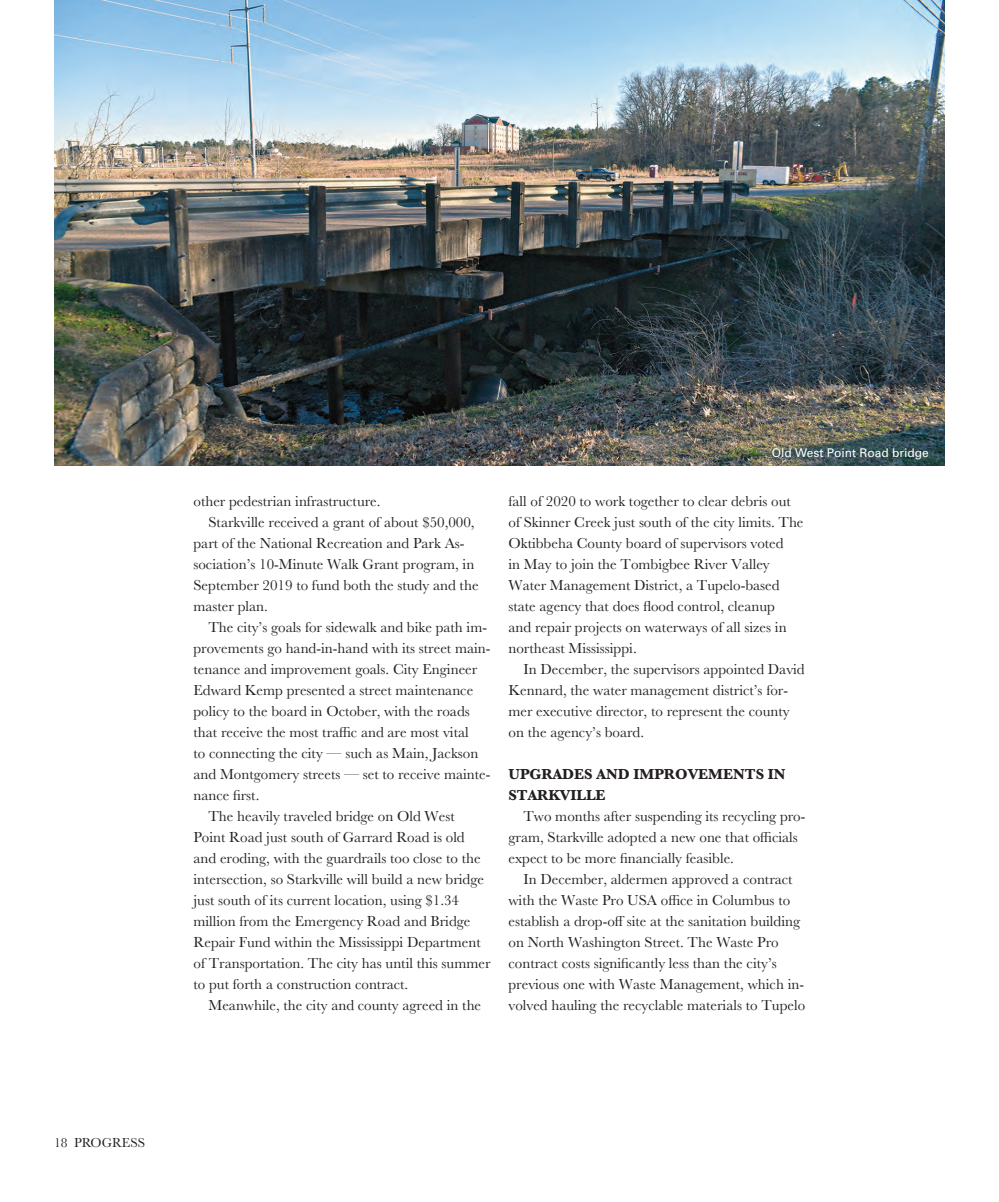
<style>
.page{position:relative;width:999px;height:1202px;background:#fff}
.page>*{position:absolute;margin:0;border:0;box-sizing:border-box;transform-origin:0 0}
.t1{font:15px/21px "Baskerville";color:#231f20}
.t2{font:700 15px/21px "Baskerville";color:#231f20}
.t3{font:13.5px "Baskerville";color:#231f20}
.t4{font:12px "Univers";color:#fff}
</style>
<div class="page">
<img style="left:54px;top:0;width:891px;height:466px">
<p class="t1" style="left:194px;top:491px;width:189px">other pedestrian infrastructure.</p>
<p class="t1" style="left:208px;top:512px;width:268px">Starkville received a grant of about $50,000,</p>
<p class="t1" style="left:194px;top:533px;width:272px">part of the National Recreation and Park As-</p>
<p class="t1" style="left:194px;top:554px;width:282px">sociation’s 10-Minute Walk Grant program, in</p>
<p class="t1" style="left:194px;top:575px;width:287px">September 2019 to fund both the study and the</p>
<p class="t1" style="left:194px;top:596px;width:76px">master plan.</p>
<p class="t1" style="left:208px;top:617px;width:280px">The city’s goals for sidewalk and bike path im-</p>
<p class="t1" style="left:194px;top:638px;width:299px">provements go hand-in-hand with its street main-</p>
<p class="t1" style="left:194px;top:659px;width:285px">tenance and improvement goals. City Engineer</p>
<p class="t1" style="left:194px;top:680px;width:281px">Edward Kemp presented a street maintenance</p>
<p class="t1" style="left:194px;top:701px;width:278px">policy to the board in October, with the roads</p>
<p class="t1" style="left:194px;top:722px;width:277px">that receive the most traffic and are most vital</p>
<p class="t1" style="left:194px;top:743px;width:286px">to connecting the city — such as Main, Jackson</p>
<p class="t1" style="left:194px;top:764px;width:298px">and Montgomery streets — set to receive mainte-</p>
<p class="t1" style="left:194px;top:785px;width:67px">nance first.</p>
<p class="t1" style="left:208px;top:806px;width:248px">The heavily traveled bridge on Old West</p>
<p class="t1" style="left:194px;top:827px;width:273px">Point Road just south of Garrard Road is old</p>
<p class="t1" style="left:194px;top:848px;width:289px">and eroding, with the guardrails too close to the</p>
<p class="t1" style="left:194px;top:869px;width:292px">intersection, so Starkville will build a new bridge</p>
<p class="t1" style="left:194px;top:890px;width:267px">just south of its current location, using $1.34</p>
<p class="t1" style="left:194px;top:911px;width:278px">million from the Emergency Road and Bridge</p>
<p class="t1" style="left:194px;top:932px;width:289px">Repair Fund within the Mississippi Department</p>
<p class="t1" style="left:194px;top:953px;width:298px">of Transportation. The city has until this summer</p>
<p class="t1" style="left:194px;top:974px;width:216px">to put forth a construction contract.</p>
<p class="t1" style="left:208px;top:995px;width:274px">Meanwhile, the city and county agreed in the</p>
<p class="t4" style="left:772px;top:445px;width:158px">Old West Point Road bridge</p>
<p class="t1" style="left:508px;top:491px;width:297px">fall of 2020 to work together to clear debris out of Skinner Creek just south of the city limits. The Oktibbeha County board of supervisors voted<br>in May to join the Tombigbee River Valley Water Management District, a Tupelo-based state agency that does flood control, cleanup<br>and repair projects on waterways of all sizes in northeast Mississippi.</p>
<p class="t1" style="left:508px;top:659px;width:298px;text-indent:15px">In December, the supervisors appointed David Kennard, the water management district’s for&shy;mer executive director, to represent the county on the agency’s board.</p>
<p class="t2" style="left:508px;top:764px;width:279px">UPGRADES AND IMPROVEMENTS IN<br>STARKVILLE</p>
<p class="t1" style="left:508px;top:806px;width:299px;text-indent:15px">Two months after suspending its recycling pro&shy;gram, Starkville adopted a new one that officials expect to be more financially feasible.</p>
<p class="t1" style="left:508px;top:869px;width:298px;text-indent:15px">In December, aldermen approved a contract with the Waste Pro USA office in Columbus to establish a drop-off site at the sanitation building on North Washington Street. The Waste Pro contract costs significantly less than the city’s previous one with Waste Management, which in&shy;volved hauling the recyclable materials to Tupelo</p>
<p class="t3" style="left:54px;top:1134px;width:92px">18 PROGRESS</p>
</div>
